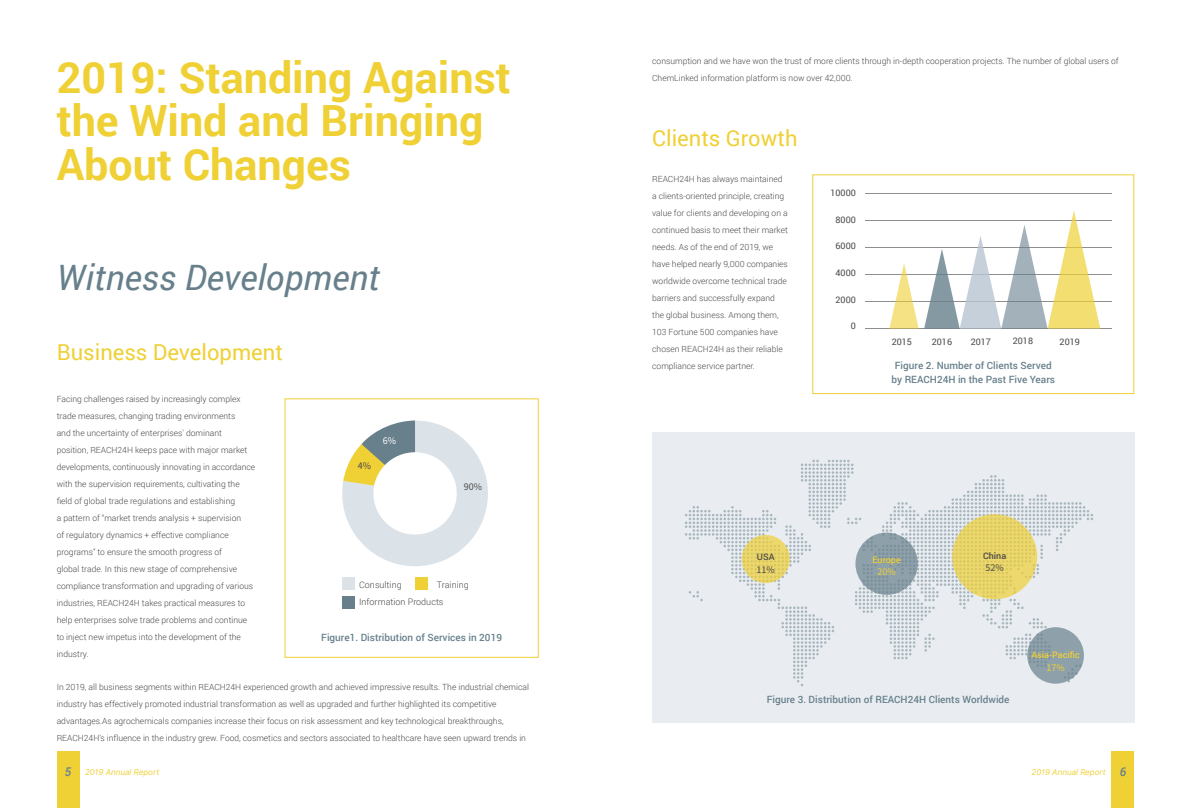
<style>
.page{position:relative;width:1191px;height:808px;background:#fff}
.page>*{position:absolute;margin:0;border:0;box-sizing:border-box;transform-origin:0 0}
.t1{font:700 43px/43px "Roboto";color:#efd035}
.t2{font:italic 35px "Roboto";color:#67808c}
.t3{font:22px "Roboto";color:#efd035}
.t4{font:500 10px/14px "Roboto";color:#67808c;text-align:center}
.t5{font:9px "Roboto";color:#4c4948}
.t6{font:300 9px/17px "Roboto";color:#4c4948}
.t7{font:500 9px "Roboto";color:#efd035}
.t8{font:9px "Source Han Sans SC";color:#4c4948}
.t9{font:500 9px "Roboto";color:#4c4948}
.t10{font:9px "Source Han Sans SC";color:#efd035}
.t11{font:9px "Source Han Sans SC";color:#fff}
.t12{font:300 8.5px/17px "Roboto";color:#4c4948}
.t13{font:italic 8px "Inter UI";color:#efd035}
.s1{font-family:"Roboto";font-weight:500;font-size:12px;color:#67808c}
</style>
<div class="page">
<div style="left:652px;top:432px;width:482px;height:290px;background:#e9edf1"></div>
<svg style="left:685px;top:460px;width:408px;height:226px"></svg>
<div style="left:57px;top:751px;width:22px;height:57px;background:#efd035"></div>
<div style="left:1111px;top:751px;width:23px;height:57px;background:#efd035"></div>
<svg style="left:342px;top:420px;width:146px;height:146px"></svg>
<div style="left:373px;top:452px;width:84px;height:82px;background:#fff;border-radius:50%"></div>
<div style="left:342px;top:577px;width:13px;height:13px;background:#dbe2e8"></div>
<div style="left:415px;top:577px;width:13px;height:13px;background:#efd035"></div>
<div style="left:342px;top:596px;width:13px;height:13px;background:#67808c"></div>
<hr style="left:865px;top:328px;width:246px;height:1px;background:#1f1e1d">
<hr style="left:865px;top:301px;width:246px;height:1px;background:#1f1e1d">
<hr style="left:865px;top:274px;width:246px;height:1px;background:#1f1e1d">
<hr style="left:865px;top:247px;width:246px;height:1px;background:#1f1e1d">
<hr style="left:865px;top:220px;width:246px;height:1px;background:#1f1e1d">
<hr style="left:865px;top:193px;width:246px;height:1px;background:#1f1e1d">
<svg style="left:924px;top:210px;width:176px;height:119px"></svg>
<svg style="left:889px;top:263px;width:29px;height:66px"></svg>
<svg style="left:741px;top:535px;width:49px;height:48px;background:#e6d36a"></svg>
<svg style="left:952px;top:514px;width:85px;height:85px;background:#e6d369"></svg>
<svg style="left:855px;top:532px;width:62px;height:63px;background:#8b9ea7"></svg>
<svg style="left:1027px;top:627px;width:57px;height:57px;background:#8da0a9"></svg>
<div style="left:284px;top:398px;width:255px;height:260px;border:1px solid #efd035"></div>
<div style="left:812px;top:174px;width:322px;height:220px;border:1px solid #efd035"></div>
<h1 class="t1" style="left:57px;top:55px;width:455px">2019: Standing Against the Wind and Bringing<br>About Changes</h1>
<h2 class="t2" style="left:57px;top:253px;width:325px">Witness Development</h2>
<h3 class="t3" style="left:57px;top:337px;width:228px">Business Development</h3>
<p class="t12" style="left:57px;top:390px;width:200px">Facing challenges raised by increasingly complex trade measures, changing trading environments<br>and the uncertainty of enterprises' dominant position, REACH24H keeps pace with major market developments, continuously innovating in accordance with the supervision requirements, cultivating the field of global trade regulations and establishing<br>a pattern of “market trends analysis + supervision<br>of regulatory dynamics + effective compliance programs" to ensure the smooth progress of<br>global trade. In this new stage of comprehensive compliance transformation and upgrading of various industries, REACH24H takes practical measures to help enterprises solve trade problems and continue to inject new impetus into the development of the industry.</p>
<p class="t8" style="left:358px;top:461px;width:15px">4%</p>
<p class="t11" style="left:383px;top:436px;width:15px">6%</p>
<p class="t8" style="left:464px;top:482px;width:20px">90%</p>
<p class="t6" style="left:359px;top:576px;width:44px">Consulting</p>
<p class="t6" style="left:359px;top:576px;width:111px;text-indent:77px">Training<br>Information Products</p>
<p class="t4" style="left:321px;top:630px;width:182px">Figure1. Distribution of Services in 2019</p>
<p class="t12" style="left:57px;top:678px;width:474px">In 2019, all business segments within REACH24H experienced growth and achieved impressive results. The industrial chemical industry has effectively promoted industrial transformation as well as upgraded and further highlighted its competitive advantages.As agrochemicals companies increase their focus on risk assessment and key technological breakthroughs, REACH24H’s influence in the industry grew. Food, cosmetics and sectors associated to healthcare have seen upward trends in</p>
<p class="t12" style="left:652px;top:52px;width:468px">consumption and we have won the trust of more clients through in-depth cooperation projects. The number of global users of<br>ChemLinked information platform is now over 42,000.</p>
<h3 class="t3" style="left:652px;top:123px;width:147px">Clients Growth</h3>
<p class="t12" style="left:652px;top:170px;width:137px">REACH24H has always maintained a clients-oriented principle, creating value for clients and developing on a continued basis to meet their market needs. As of the end of 2019, we have helped nearly 9,000 companies worldwide overcome technical trade barriers and successfully expand the global business. Among them, 103 Fortune 500 companies have chosen REACH24H as their reliable compliance service partner.</p>
<p class="t5" style="left:830px;top:187px;width:27px">10000</p>
<p class="t5" style="left:835px;top:213px;width:22px">8000</p>
<p class="t5" style="left:835px;top:240px;width:22px">6000</p>
<p class="t5" style="left:835px;top:267px;width:22px">4000</p>
<p class="t5" style="left:835px;top:293px;width:22px">2000</p>
<p class="t5" style="left:850px;top:320px;width:7px">0</p>
<p class="t5" style="left:891px;top:335px;width:22px">2015</p>
<p class="t5" style="left:931px;top:335px;width:22px">2016</p>
<p class="t5" style="left:970px;top:335px;width:22px">2017</p>
<p class="t5" style="left:1012px;top:335px;width:22px">2018</p>
<p class="t5" style="left:1059px;top:335px;width:22px">2019</p>
<p class="t4" style="left:891px;top:358px;width:165px">Figure 2. Number of Clients Served by REACH24H in the Past Five Years</p>
<p class="t9" style="left:757px;top:551px;width:19px">USA</p>
<p class="t8" style="left:756px;top:564px;width:20px">11%</p>
<p class="t7" style="left:872px;top:553px;width:30px">Europe</p>
<p class="t10" style="left:877px;top:566px;width:20px">20%</p>
<p class="t9" style="left:983px;top:550px;width:25px">China</p>
<p class="t8" style="left:985px;top:563px;width:20px">52%</p>
<p class="t7" style="left:1031px;top:649px;width:50px">Asia-Pacific</p>
<p class="t10" style="left:1046px;top:662px;width:20px">17%</p>
<p class="t4" style="left:766px;top:692px;width:244px">Figure 3. Distribution of REACH24H Clients Worldwide</p>
<p class="t13" style="left:65px;top:766px;width:96px"><span class="s1">5</span> 2019 Annual Report</p>
<p class="t13" style="left:1031px;top:766px;width:96px">2019 Annual Report <span class="s1">6</span></p>
</div>
